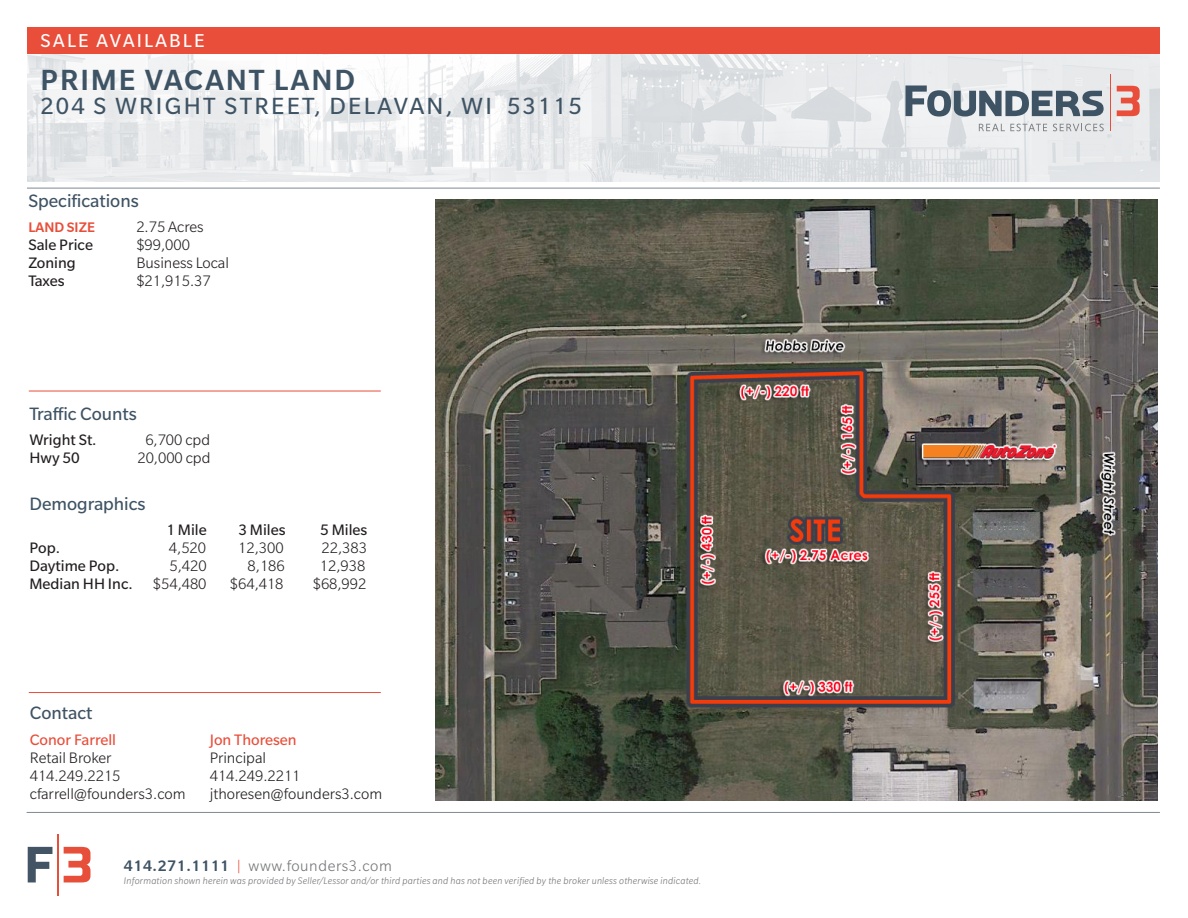
<style>
.page{position:relative;width:1188px;height:918px;background:#fff}
.page>*{position:absolute;margin:0;border:0;box-sizing:border-box;transform-origin:0 0}
.t1{font:500 31.5px "Slate Pro";letter-spacing:.06em;color:#3e5364}
.t2{font:25.5px "Slate Pro";letter-spacing:.09em;color:#3e5364}
.t3{font:20.25px "Slate Pro";letter-spacing:.11em;color:#fff}
.t4{font:19.5px "Slate Pro";color:#3e5364}
.t5{font:300 16.5px "Slate Pro";color:#231f20}
.t6{font:16.5px "Slate Pro";color:#231f20}
.t7{font:300 16.5px "Slate Pro";letter-spacing:.035em;color:#757679}
.t8{font:16.5px "Slate Pro";color:#e94e3a}
.t9{font:500 15px "Slate Pro";color:#e94e3a}
.t10{font:italic 300 10.5px "Slate Pro";letter-spacing:.02em;color:#757679}
.s1{font-weight:300}
.s2{font-weight:500;color:#3e5364}
.s3{color:#e94e3a}
</style>
<div class="page">
<img style="left:27px;top:54px;width:1133px;height:128px">
<hr style="left:1110px;top:75px;width:1px;height:56px;background:#e94e3a">
<svg style="left:905px;top:86px;width:199px;height:31px"></svg>
<svg style="left:1117px;top:86px;width:23px;height:30px"></svg>
<svg style="left:979px;top:124px;width:68px;height:7px"></svg>
<svg style="left:1053px;top:124px;width:51px;height:7px"></svg>
<hr style="left:27px;top:188px;width:1133px;height:1px;background:#7d8995">
<div style="left:27px;top:27px;width:1133px;height:27px;background:#e94e3a"></div>
<hr style="left:58px;top:834px;width:1px;height:61px;background:#e84f3b">
<svg style="left:28px;top:847px;width:24px;height:35px"></svg>
<svg style="left:64px;top:847px;width:26px;height:35px"></svg>
<hr style="left:27px;top:812px;width:1133px;height:1px;background:#7d8995">
<hr style="left:29px;top:692px;width:352px;height:1px;background:#e94e3a">
<hr style="left:29px;top:391px;width:352px;height:1px;background:#e94e3a">
<img style="left:436px;top:200px;width:722px;height:600px">
<p class="t3" style="left:41px;top:30px;width:166px">SALE AVAILABLE</p>
<p class="t1" style="left:41px;top:60px;width:316px">PRIME VACANT LAND</p>
<p class="t2" style="left:41px;top:93px;width:543px">204 S WRIGHT STREET, DELAVAN, WI 53115</p>
<p class="t4" style="left:28px;top:190px;width:112px">Specifications</p>
<p class="t9" style="left:28px;top:218px;width:68px">LAND SIZE</p>
<p class="t5" style="left:136px;top:218px;width:69px">2.75 Acres</p>
<p class="t6" style="left:28px;top:236px;width:66px">Sale Price</p>
<p class="t5" style="left:136px;top:236px;width:55px">$99,000</p>
<p class="t6" style="left:28px;top:254px;width:49px">Zoning</p>
<p class="t5" style="left:136px;top:254px;width:94px">Business Local</p>
<p class="t6" style="left:28px;top:272px;width:38px">Taxes</p>
<p class="t5" style="left:136px;top:272px;width:76px">$21,915.37</p>
<p class="t4" style="left:29px;top:403px;width:109px">Traffic Counts</p>
<p class="t6" style="left:29px;top:431px;width:69px">Wright St.</p>
<p class="t5" style="left:145px;top:431px;width:66px">6,700 cpd</p>
<p class="t6" style="left:29px;top:449px;width:52px">Hwy 50</p>
<p class="t5" style="left:137px;top:449px;width:74px">20,000 cpd</p>
<p class="t4" style="left:29px;top:493px;width:118px">Demographics</p>
<p class="t6" style="left:166px;top:521px;width:42px">1 Mile</p>
<p class="t6" style="left:238px;top:521px;width:49px">3 Miles</p>
<p class="t6" style="left:320px;top:521px;width:49px">5 Miles</p>
<p class="t6" style="left:29px;top:539px;width:32px">Pop.</p>
<p class="t5" style="left:169px;top:539px;width:39px">4,520</p>
<p class="t5" style="left:238px;top:539px;width:47px">12,300</p>
<p class="t5" style="left:322px;top:539px;width:47px">22,383</p>
<p class="t6" style="left:29px;top:557px;width:91px">Daytime Pop.</p>
<p class="t5" style="left:170px;top:557px;width:39px">5,420</p>
<p class="t5" style="left:248px;top:557px;width:39px">8,186</p>
<p class="t5" style="left:320px;top:557px;width:47px">12,938</p>
<p class="t6" style="left:29px;top:575px;width:179px">Median HH Inc. <span class="s1">$54,480</span></p>
<p class="t5" style="left:230px;top:575px;width:55px">$64,418</p>
<p class="t5" style="left:313px;top:575px;width:55px">$68,992</p>
<p class="t4" style="left:30px;top:703px;width:64px">Contact</p>
<p class="t8" style="left:30px;top:731px;width:88px">Conor Farrell</p>
<p class="t5" style="left:30px;top:749px;width:83px">Retail Broker</p>
<p class="t5" style="left:30px;top:767px;width:92px">414.249.2215</p>
<p class="t5" style="left:30px;top:785px;width:157px">cfarrell@founders3.com</p>
<p class="t8" style="left:210px;top:731px;width:88px">Jon Thoresen</p>
<p class="t5" style="left:210px;top:749px;width:58px">Principal</p>
<p class="t5" style="left:210px;top:767px;width:92px">414.249.2211</p>
<p class="t5" style="left:210px;top:785px;width:174px">jthoresen@founders3.com</p>
<p class="t7" style="left:124px;top:857px;width:270px"><span class="s2">414.271.1111</span> <span class="s3">|</span> www.founders3.com</p>
<p class="t10" style="left:124px;top:875px;width:579px">Information shown herein was provided by Seller/Lessor and/or third parties and has not been verified by the broker unless otherwise indicated.</p>
</div>
